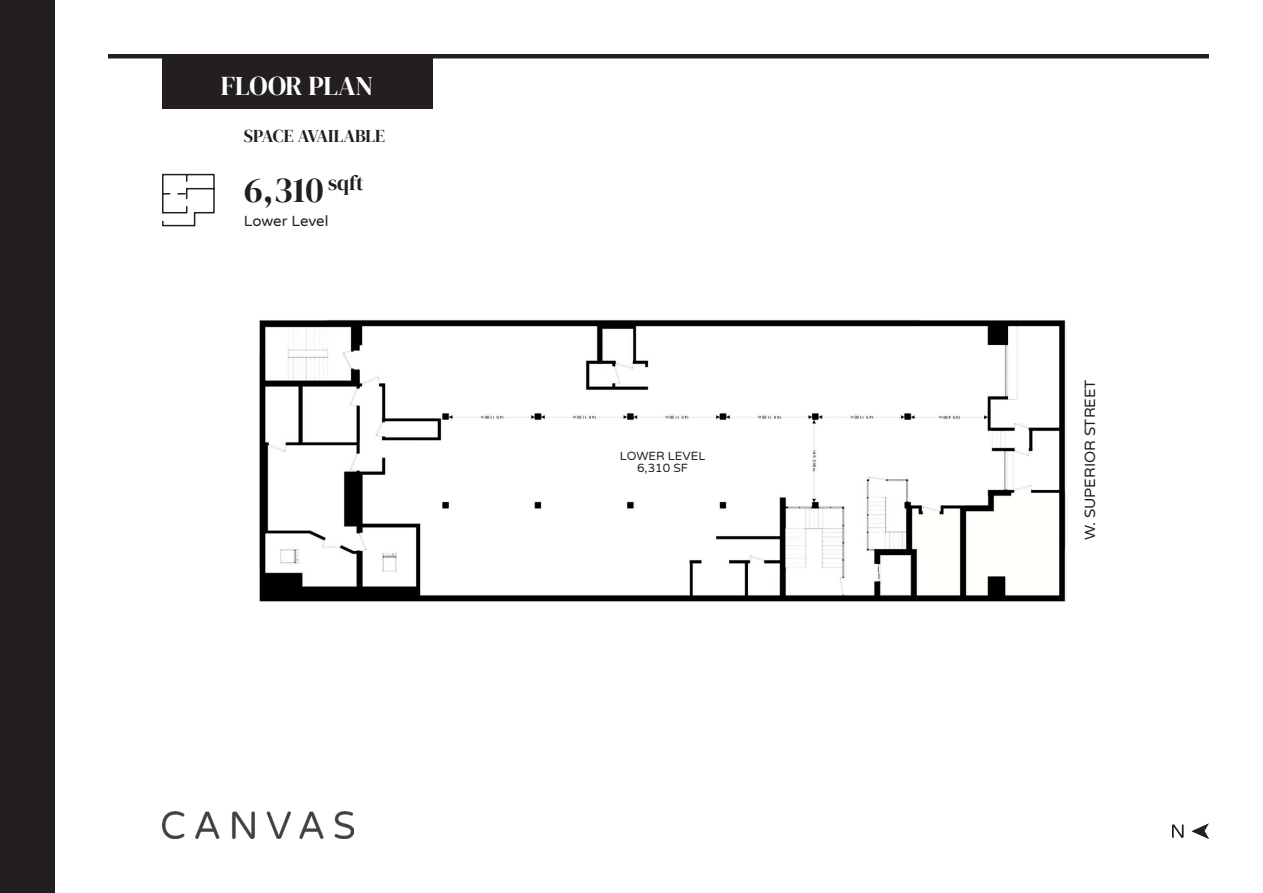
<style>
.page{position:relative;width:1263px;height:893px;background:#fff}
.page>*{position:absolute;margin:0;border:0;box-sizing:border-box;transform-origin:0 0}
.t1{font:36px "DM Serif Display";color:#231f20}
.t2{font:27px "DM Serif Display";letter-spacing:-.005em;color:#fff}
.t3{font:18px "DM Serif Display";letter-spacing:-.005em;color:#231f20}
.t4{font:15px "Varela Round";color:#231f20}
.t5{font:12px/12px "Varela Round";color:#231f20;text-align:center}
</style>
<div class="page">
<div style="left:108px;top:54px;width:1101px;height:5px;background:#231f20"></div>
<img style="left:162px;top:812px;width:191px;height:27px">
<div style="left:162px;top:54px;width:270px;height:54px;background:#231f20"></div>
<div style="left:0;top:0;width:54px;height:893px;background:#231f20"></div>
<img style="left:259px;top:320px;width:807px;height:282px">
<svg style="left:162px;top:173px;width:53px;height:54px"></svg>
<svg style="left:1172px;top:824px;width:11px;height:14px"></svg>
<svg style="left:1191px;top:823px;width:18px;height:16px"></svg>
<h2 class="t2" style="left:221px;top:70px;width:154px">FLOOR PLAN</h2>
<p class="t3" style="left:244px;top:126px;width:143px">SPACE AVAILABLE</p>
<h1 class="t1" style="left:244px;top:169px;width:122px">6,310 <sup>sqft</sup></h1>
<p class="t4" style="left:244px;top:211px;width:86px">Lower Level</p>
<p class="t5" style="left:620px;top:449px;width:87px">LOWER LEVEL<br>6,310 SF</p>
<p class="t4" style="left:1080px;top:540px;width:162px;rotate:-90deg">W. SUPERIOR STREET</p>
</div>
